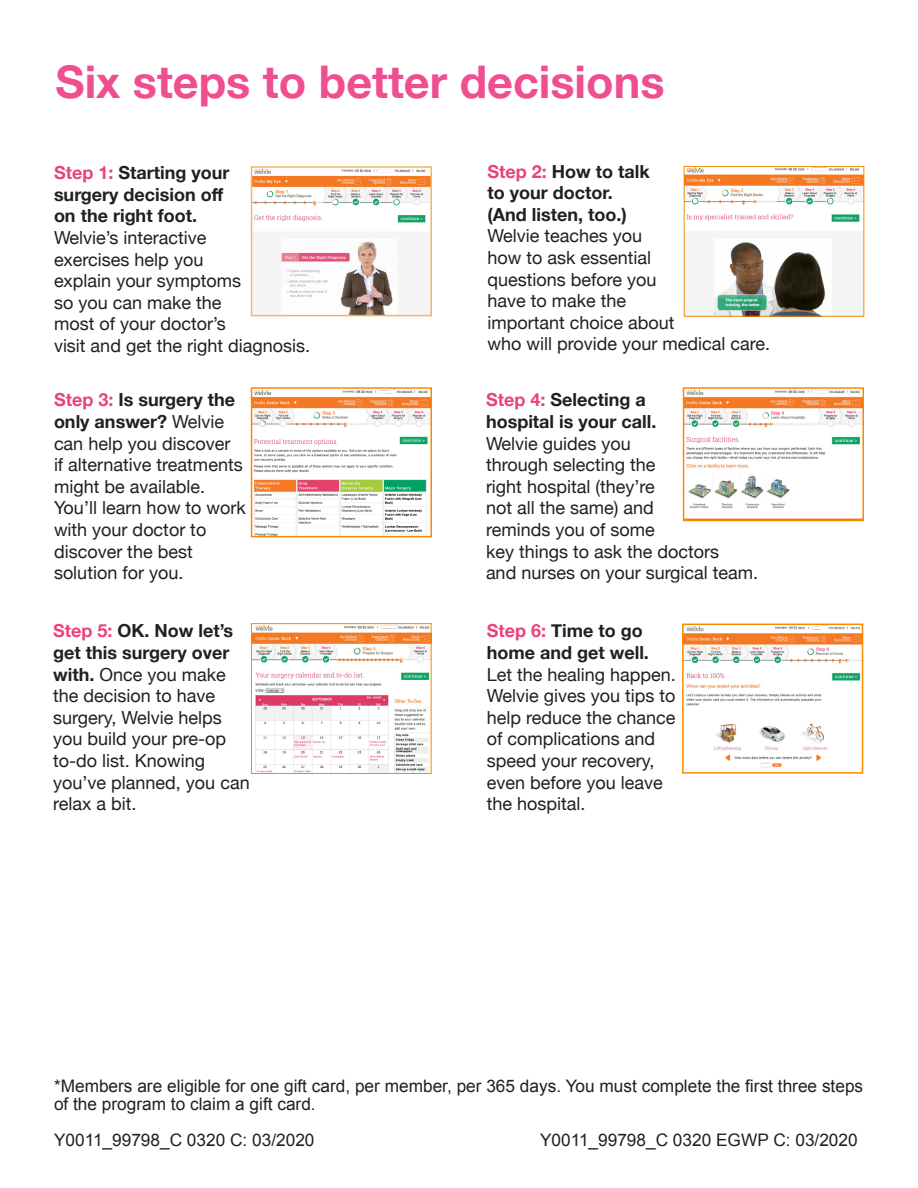
<style>
.page{position:relative;width:918px;height:1188px;background:#fff}
.page>*{position:absolute;margin:0;border:0;box-sizing:border-box;transform-origin:0 0}
.t1{font:700 45px "Helvetica Neue";color:#ef4e91}
.t2{font:18px/21.6px "Helvetica Neue";color:#231f20}
.t3{font:700 18px/21.6px "Helvetica Neue";color:#231f20}
.t4{font:17.25px/18px "Arial";color:#231f20}
.s1{font-weight:700;color:#ea4379}
.s2{font-weight:700}
.s3{color:#ea4379}
</style>
<div class="page">
<img style="left:254px;top:169px;width:175px;height:144px">
<div style="left:251px;top:166px;width:181px;height:150px;border:2px solid #fbb35f"></div>
<img style="left:686px;top:168px;width:176px;height:146px">
<div style="left:684px;top:166px;width:180px;height:150px;border:1px solid #fa8900"></div>
<img style="left:254px;top:390px;width:175px;height:144px">
<div style="left:251px;top:387px;width:181px;height:150px;border:2px solid #fa8900"></div>
<img style="left:686px;top:390px;width:175px;height:119px">
<div style="left:683px;top:387px;width:181px;height:134px;border:2px solid #fa8900"></div>
<img style="left:253px;top:626px;width:176px;height:146px">
<div style="left:251px;top:624px;width:180px;height:150px;border:1px solid #fa8900"></div>
<img style="left:685px;top:627px;width:175px;height:141px">
<div style="left:682px;top:624px;width:181px;height:150px;border:2px solid #fa8900"></div>
<p class="t1" style="left:56px;top:47px;width:611px">Six steps to better decisions</p>
<p class="t2" style="left:54px;top:163px;width:258px"><span class="s1">Step 1:</span> <span class="s2">Starting your<br>surgery decision off<br>on the right foot.<br></span>Welvie’s interactive<br>exercises help you<br>explain your symptoms<br>so you can make the<br>most of your doctor’s<br>visit and get the right diagnosis.</p>
<p class="t2" style="left:487px;top:162px;width:284px"><span class="s1">Step 2:</span> <span class="s2">How to talk<br>to your doctor.<br>(And listen, too.)<br></span>Welvie teaches you<br>how to ask essential<br>questions before you<br>have to make the<br>important choice about<br>who will provide your medical care.</p>
<p class="t2" style="left:54px;top:390px;width:193px"><span class="s1">Step 3:</span> <span class="s2">Is surgery the only answer?</span> Welvie can help you discover<br>if alternative treatments might be available.<br>You’ll learn how to work with your doctor to discover the best solution for you.</p>
<p class="t2" style="left:486px;top:390px;width:274px"><span class="s1">Step 4:</span> <span class="s2">Selecting a<br>hospital is your call.<br></span>Welvie guides you<br>through selecting the<br>right hospital (they’re<br>not all the same) and<br>reminds you of some<br>key things to ask the doctors<br>and nurses on your surgical team.</p>
<p class="t2" style="left:53px;top:621px;width:198px"><span class="s1">Step 5:</span> <span class="s2">OK. Now let’s get this surgery over with.</span> Once you make the decision to have surgery, Welvie helps you build your pre-op to-do list. Knowing you’ve planned, you can relax a bit.</p>
<p class="t3" style="left:487px;top:621px;width:164px"><span class="s3">Step 6:</span> Time to go home and get well.</p>
<p class="t2" style="left:487px;top:665px;width:191px">Let the healing happen.<br>Welvie gives you tips to help reduce the chance of complications and speed your recovery, even before you leave the hospital.</p>
<p class="t4" style="left:54px;top:1077px;width:811px">*Members are eligible for one gift card, per member, per 365 days. You must complete the first three steps of the program to claim a gift card.</p>
<p class="t4" style="left:54px;top:1131px;width:262px">Y0011_99798_C 0320 C: 03/2020</p>
<p class="t4" style="left:540px;top:1131px;width:319px">Y0011_99798_C 0320 EGWP C: 03/2020</p>
</div>
